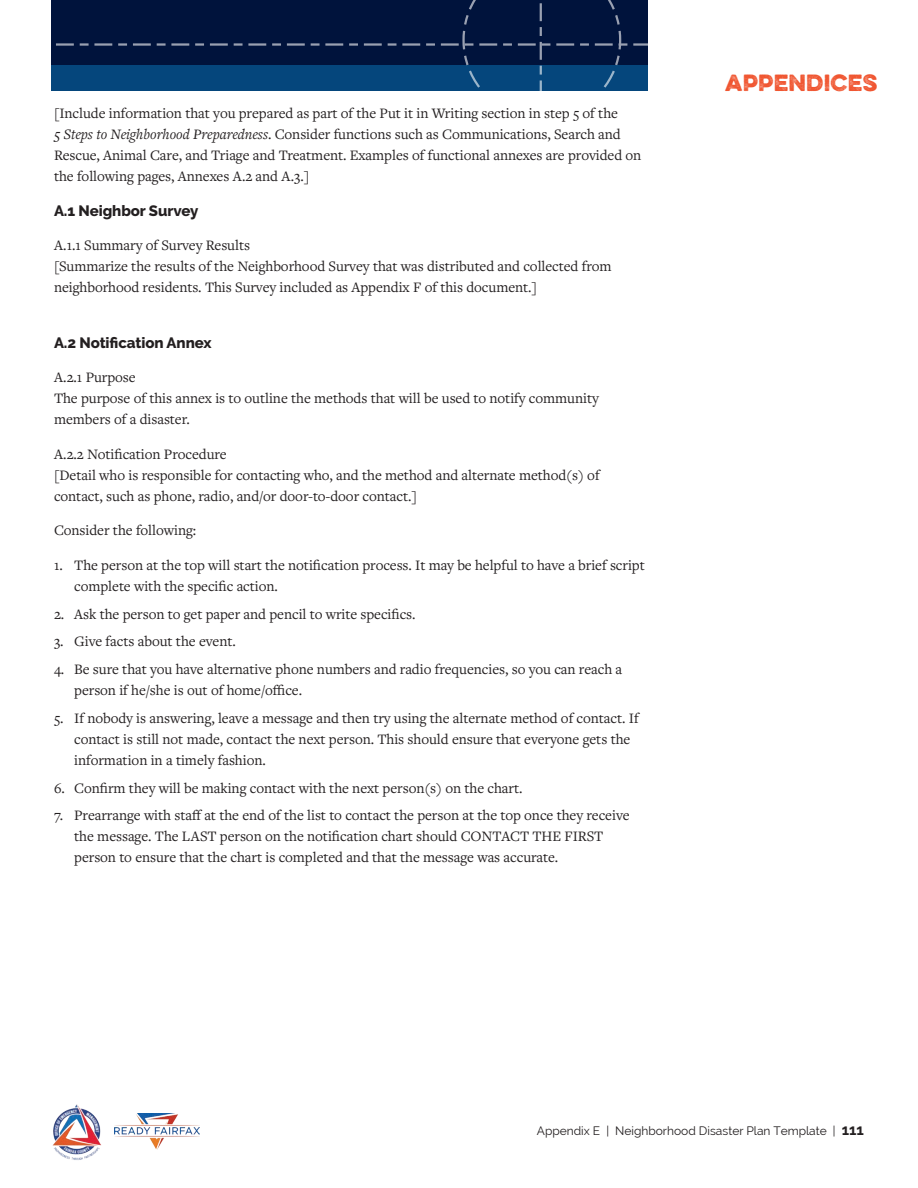
<style>
.page{position:relative;width:918px;height:1188px;background:#fff}
.page>*{position:absolute;margin:0;border:0;box-sizing:border-box;transform-origin:0 0}
.t1{font:21px "Eveleth";letter-spacing:.01em;color:#f05530}
.t2{font:15px/21px "Freight Text Pro";letter-spacing:-.005em;color:#231f20}
.t3{font:800 15px "Raleway";letter-spacing:-.005em;color:#231f20}
.t4{font:12px "Raleway";color:#231f20}
.s1{font-style:italic}
.s2{font-weight:700;font-size:15px}
</style>
<div class="page">
<svg style="left:52px;top:0;width:596px;height:91px;background:#042450"></svg>
<img style="left:115px;top:1114px;width:85px;height:36px">
<img style="left:53px;top:1104px;width:48px;height:56px">
<p class="t2" style="left:54px;top:103px;width:589px">[Include information that you prepared as part of the Put it in Writing section in step 5 of the<br><span class="s1">5 Steps to Neighborhood Preparedness</span>. Consider functions such as Communications, Search and Rescue, Animal Care, and Triage and Treatment. Examples of functional annexes are provided on the following pages, Annexes A.2 and A.3.]</p>
<p class="t3" style="left:54px;top:202px;width:146px">A.1 Neighbor Survey</p>
<p class="t2" style="left:54px;top:235px;width:559px">A.1.1 Summary of Survey Results<br>[Summarize the results of the Neighborhood Survey that was distributed and collected from neighborhood residents. This Survey included as Appendix F of this document.]</p>
<p class="t3" style="left:54px;top:334px;width:159px">A.2 Notification Annex</p>
<p class="t2" style="left:54px;top:367px;width:546px">A.2.1 Purpose<br>The purpose of this annex is to outline the methods that will be used to notify community members of a disaster.</p>
<p class="t2" style="left:54px;top:443px;width:547px">A.2.2 Notification Procedure<br>[Detail who is responsible for contacting who, and the method and alternate method(s) of contact, such as phone, radio, and/or door-to-door contact.]</p>
<p class="t2" style="left:54px;top:520px;width:144px">Consider the following:</p>
<p class="t2" style="left:74px;top:554px;width:572px;text-indent:-20px">1. The person at the top will start the notification process. It may be helpful to have a brief script complete with the specific action.</p>
<p class="t2" style="left:54px;top:603px;width:363px">2. Ask the person to get paper and pencil to write specifics.</p>
<p class="t2" style="left:54px;top:631px;width:183px">3. Give facts about the event.</p>
<p class="t2" style="left:74px;top:658px;width:549px;text-indent:-20px">4. Be sure that you have alternative phone numbers and radio frequencies, so you can reach a person if he/she is out of home/office.</p>
<p class="t2" style="left:74px;top:707px;width:566px;text-indent:-20px">5. If nobody is answering, leave a message and then try using the alternate method of contact. If contact is still not made, contact the next person. This should ensure that everyone gets the information in a timely fashion.</p>
<p class="t2" style="left:54px;top:777px;width:470px">6. Confirm they will be making contact with the next person(s) on the chart.</p>
<p class="t2" style="left:74px;top:805px;width:557px;text-indent:-20px">7. Prearrange with staff at the end of the list to contact the person at the top once they receive the message. The LAST person on the notification chart should CONTACT THE FIRST person to ensure that the chart is completed and that the message was accurate.</p>
<h1 class="t1" style="left:725px;top:66px;width:154px">APPENDICES</h1>
<p class="t4" style="left:537px;top:1123px;width:329px">Appendix E | Neighborhood Disaster Plan Template | <span class="s2">111</span></p>
</div>
